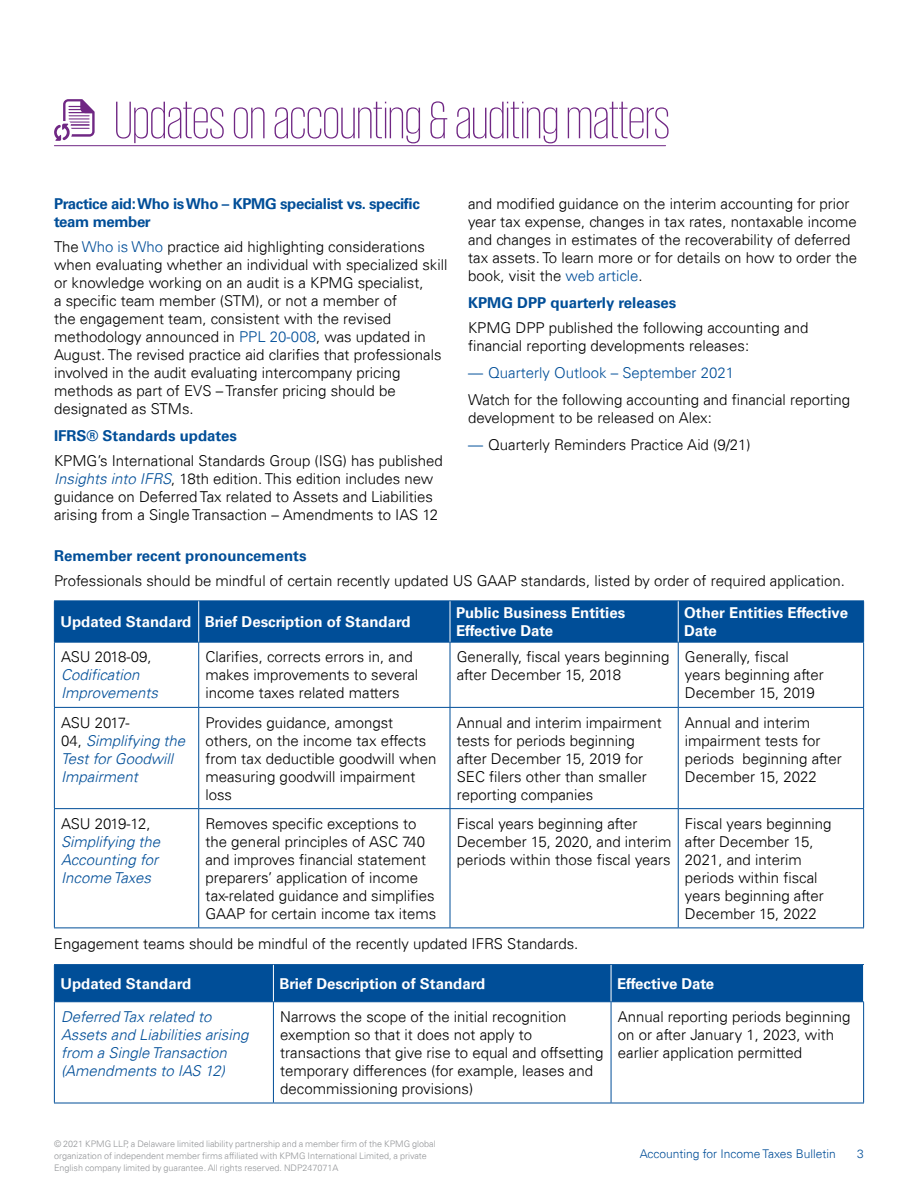
<style>
.page{position:relative;width:918px;height:1188px;background:#fff}
.page>*{position:absolute;margin:0;border:0;box-sizing:border-box;transform-origin:0 0}
.t1{font:200 54px "KPMG";color:#702784}
.t2{font:300 15px/18px "Univers 45";color:#000}
.t3{font:italic 300 15px/18px "Univers 45";color:#004e98}
.t4{font:700 15px/18px "Univers 65";color:#fff}
.t5{font:700 15px "Univers 65";color:#004e98}
.t6{font:700 15px/18px "Univers 65";letter-spacing:-.025em;color:#004e98}
.t7{font:300 15px "Univers 45";color:#004e98}
.t8{font:300 15px "Univers 45";letter-spacing:-.04em;color:#000}
.t9{font:300 12px "Univers 45";color:#004e98}
.t10{font:300 9px/12px "Univers 45";color:#939598}
.s1{color:#004e98}
.s2{font-style:italic;color:#004e98}
.s3{font-style:normal;color:#000}
</style>
<div class="page">
<svg style="left:54px;top:99px;width:41px;height:42px"></svg>
<hr style="left:54px;top:145px;width:612px;height:1px;background:#702784">
<div style="left:55px;top:602px;width:808px;height:40px;background:#004e98"></div>
<hr style="left:54px;top:601px;width:145px;height:1px;background:#004e98">
<hr style="left:54px;top:601px;width:1px;height:41px;background:#004e98">
<hr style="left:199px;top:601px;width:251px;height:1px;background:#004e98">
<hr style="left:450px;top:601px;width:228px;height:1px;background:#004e98">
<hr style="left:678px;top:601px;width:186px;height:1px;background:#004e98">
<hr style="left:863px;top:601px;width:1px;height:41px;background:#004e98">
<hr style="left:54px;top:642px;width:145px;height:1px;background:#004e98">
<hr style="left:54px;top:643px;width:1px;height:64px;background:#004e98">
<hr style="left:199px;top:642px;width:251px;height:1px;background:#004e98">
<hr style="left:198px;top:643px;width:1px;height:64px;background:#004e98">
<hr style="left:450px;top:642px;width:228px;height:1px;background:#004e98">
<hr style="left:450px;top:643px;width:1px;height:64px;background:#004e98">
<hr style="left:678px;top:642px;width:186px;height:1px;background:#004e98">
<hr style="left:678px;top:643px;width:1px;height:64px;background:#004e98">
<hr style="left:863px;top:643px;width:1px;height:64px;background:#004e98">
<hr style="left:54px;top:707px;width:145px;height:1px;background:#004e98">
<hr style="left:54px;top:708px;width:1px;height:100px;background:#004e98">
<hr style="left:199px;top:707px;width:251px;height:1px;background:#004e98">
<hr style="left:198px;top:708px;width:1px;height:100px;background:#004e98">
<hr style="left:450px;top:707px;width:228px;height:1px;background:#004e98">
<hr style="left:450px;top:708px;width:1px;height:100px;background:#004e98">
<hr style="left:678px;top:707px;width:186px;height:1px;background:#004e98">
<hr style="left:678px;top:708px;width:1px;height:100px;background:#004e98">
<hr style="left:863px;top:708px;width:1px;height:100px;background:#004e98">
<hr style="left:54px;top:808px;width:145px;height:1px;background:#004e98">
<hr style="left:54px;top:809px;width:1px;height:119px;background:#004e98">
<hr style="left:199px;top:808px;width:251px;height:1px;background:#004e98">
<hr style="left:198px;top:809px;width:1px;height:119px;background:#004e98">
<hr style="left:450px;top:808px;width:228px;height:1px;background:#004e98">
<hr style="left:450px;top:809px;width:1px;height:119px;background:#004e98">
<hr style="left:678px;top:808px;width:186px;height:1px;background:#004e98">
<hr style="left:678px;top:809px;width:1px;height:119px;background:#004e98">
<hr style="left:863px;top:809px;width:1px;height:119px;background:#004e98">
<hr style="left:54px;top:928px;width:145px;height:1px;background:#004e98">
<hr style="left:199px;top:928px;width:251px;height:1px;background:#004e98">
<hr style="left:450px;top:928px;width:228px;height:1px;background:#004e98">
<hr style="left:678px;top:928px;width:186px;height:1px;background:#004e98">
<hr style="left:198px;top:601px;width:1px;height:41px;background:#fff">
<hr style="left:450px;top:601px;width:1px;height:41px;background:#fff">
<hr style="left:678px;top:601px;width:1px;height:41px;background:#fff">
<div style="left:55px;top:965px;width:808px;height:36px;background:#004e98"></div>
<hr style="left:54px;top:964px;width:219px;height:1px;background:#004e98">
<hr style="left:54px;top:965px;width:1px;height:36px;background:#004e98">
<hr style="left:273px;top:964px;width:338px;height:1px;background:#004e98">
<hr style="left:611px;top:964px;width:253px;height:1px;background:#004e98">
<hr style="left:54px;top:1001px;width:219px;height:1px;background:#004e98">
<hr style="left:54px;top:1002px;width:1px;height:101px;background:#004e98">
<hr style="left:273px;top:1001px;width:338px;height:1px;background:#004e98">
<hr style="left:273px;top:1002px;width:1px;height:101px;background:#004e98">
<hr style="left:611px;top:1001px;width:253px;height:1px;background:#004e98">
<hr style="left:611px;top:1002px;width:1px;height:101px;background:#004e98">
<hr style="left:863px;top:1002px;width:1px;height:101px;background:#004e98">
<hr style="left:54px;top:1103px;width:219px;height:1px;background:#004e98">
<hr style="left:273px;top:1103px;width:338px;height:1px;background:#004e98">
<hr style="left:611px;top:1103px;width:253px;height:1px;background:#004e98">
<hr style="left:273px;top:965px;width:1px;height:36px;background:#fff">
<hr style="left:611px;top:965px;width:1px;height:36px;background:#fff">
<h1 class="t1" style="left:114px;top:94px;width:557px">Updates on accounting &amp; auditing matters</h1>
<p class="t6" style="left:54px;top:195px;width:367px">Practice aid: Who is Who – KPMG specialist vs. specific team member</p>
<p class="t2" style="left:54px;top:238px;width:395px">The <span class="s1">Who is Who</span> practice aid highlighting considerations when evaluating whether an individual with specialized skill or knowledge working on an audit is a KPMG specialist,<br>a specific team member (STM), or not a member of<br>the engagement team, consistent with the revised methodology announced in <span class="s1">PPL 20-008</span>, was updated in August. The revised practice aid clarifies that professionals involved in the audit evaluating intercompany pricing methods as part of EVS – Transfer pricing should be designated as STMs.</p>
<p class="t5" style="left:54px;top:427px;width:184px">IFRS® Standards updates</p>
<p class="t2" style="left:54px;top:451px;width:390px">KPMG’s International Standards Group (ISG) has published <span class="s2">Insights into IFRS</span>, 18th edition. This edition includes new guidance on Deferred Tax related to Assets and Liabilities arising from a Single Transaction – Amendments to IAS 12</p>
<p class="t2" style="left:468px;top:195px;width:391px">and modified guidance on the interim accounting for prior year tax expense, changes in tax rates, nontaxable income and changes in estimates of the recoverability of deferred tax assets. To learn more or for details on how to order the book, visit the <span class="s1">web article</span>.</p>
<p class="t5" style="left:468px;top:294px;width:210px">KPMG DPP quarterly releases</p>
<p class="t2" style="left:468px;top:319px;width:342px">KPMG DPP published the following accounting and financial reporting developments releases:</p>
<p class="t7" style="left:468px;top:364px;width:268px">— Quarterly Outlook – September 2021</p>
<p class="t2" style="left:468px;top:391px;width:384px">Watch for the following accounting and financial reporting development to be released on Alex:</p>
<p class="t2" style="left:468px;top:436px;width:284px"><span class="s1">—</span> Quarterly Reminders Practice Aid (9/21)</p>
<p class="t5" style="left:54px;top:547px;width:254px">Remember recent pronouncements</p>
<p class="t2" style="left:54px;top:571px;width:792px">Professionals should be mindful of certain recently updated US GAAP standards, listed by order of required application.</p>
<p class="t4" style="left:60px;top:613px;width:352px">Updated Standard Brief Description of Standard</p>
<p class="t4" style="left:456px;top:604px;width:171px">Public Business Entities<br>Effective Date</p>
<p class="t4" style="left:684px;top:604px;width:165px">Other Entities Effective<br>Date</p>
<p class="t2" style="left:61px;top:648px;width:92px">ASU 2018-09,</p>
<p class="t3" style="left:61px;top:666px;width:98px">Codification<br>Improvements</p>
<p class="t2" style="left:205px;top:648px;width:214px">Clarifies, corrects errors in, and makes improvements to several income taxes related matters</p>
<p class="t2" style="left:457px;top:648px;width:214px">Generally, fiscal years beginning after December 15, 2018</p>
<p class="t2" style="left:685px;top:648px;width:140px">Generally, fiscal years beginning after<br>December 15, 2019</p>
<p class="t3" style="left:61px;top:713px;width:126px"><span class="s3">ASU 2017-<br>04,</span> Simplifying the<br>Test for Goodwill<br>Impairment</p>
<p class="t2" style="left:205px;top:713px;width:233px">Provides guidance, amongst others, on the income tax effects from tax deductible goodwill when measuring goodwill impairment loss</p>
<p class="t2" style="left:457px;top:713px;width:207px">Annual and interim impairment tests for periods beginning after December 15, 2019 for<br>SEC filers other than smaller reporting companies</p>
<p class="t2" style="left:685px;top:713px;width:158px">Annual and interim impairment tests for periods beginning after<br>December 15, 2022</p>
<p class="t8" style="left:61px;top:815px;width:91px">ASU 2019-12,</p>
<p class="t3" style="left:61px;top:833px;width:101px">Simplifying the<br>Accounting for<br>Income Taxes</p>
<p class="t2" style="left:205px;top:815px;width:232px">Removes specific exceptions to the general principles of ASC 740 and improves financial statement preparers’ application of income tax-related guidance and simplifies GAAP for certain income tax items</p>
<p class="t2" style="left:457px;top:815px;width:216px">Fiscal years beginning after<br>December 15, 2020, and interim periods within those fiscal years</p>
<p class="t2" style="left:685px;top:815px;width:148px">Fiscal years beginning after December 15,<br>2021, and interim periods within fiscal years beginning after<br>December 15, 2022</p>
<p class="t2" style="left:54px;top:935px;width:526px">Engagement teams should be mindful of the recently updated IFRS Standards.</p>
<p class="t4" style="left:60px;top:975px;width:133px">Updated Standard</p>
<p class="t4" style="left:279px;top:975px;width:208px">Brief Description of Standard</p>
<p class="t4" style="left:617px;top:975px;width:99px">Effective Date</p>
<p class="t3" style="left:61px;top:1008px;width:189px">Deferred Tax related to<br>Assets and Liabilities arising from a Single Transaction (Amendments to IAS 12)</p>
<p class="t2" style="left:280px;top:1008px;width:325px">Narrows the scope of the initial recognition exemption so that it does not apply to transactions that give rise to equal and offsetting temporary differences (for example, leases and decommissioning provisions)</p>
<p class="t2" style="left:618px;top:1008px;width:234px">Annual reporting periods beginning on or after January 1, 2023, with earlier application permitted</p>
<p class="t10" style="left:54px;top:1138px;width:383px">© 2021 KPMG LLP, a Delaware limited liability partnership and a member firm of the KPMG global organization of independent member firms affiliated with KPMG International Limited, a private<br>English company limited by guarantee. All rights reserved. NDP247071A</p>
<p class="t9" style="left:640px;top:1147px;width:198px">Accounting for Income Taxes Bulletin</p>
<p class="t9" style="left:857px;top:1147px;width:8px">3</p>
</div>
